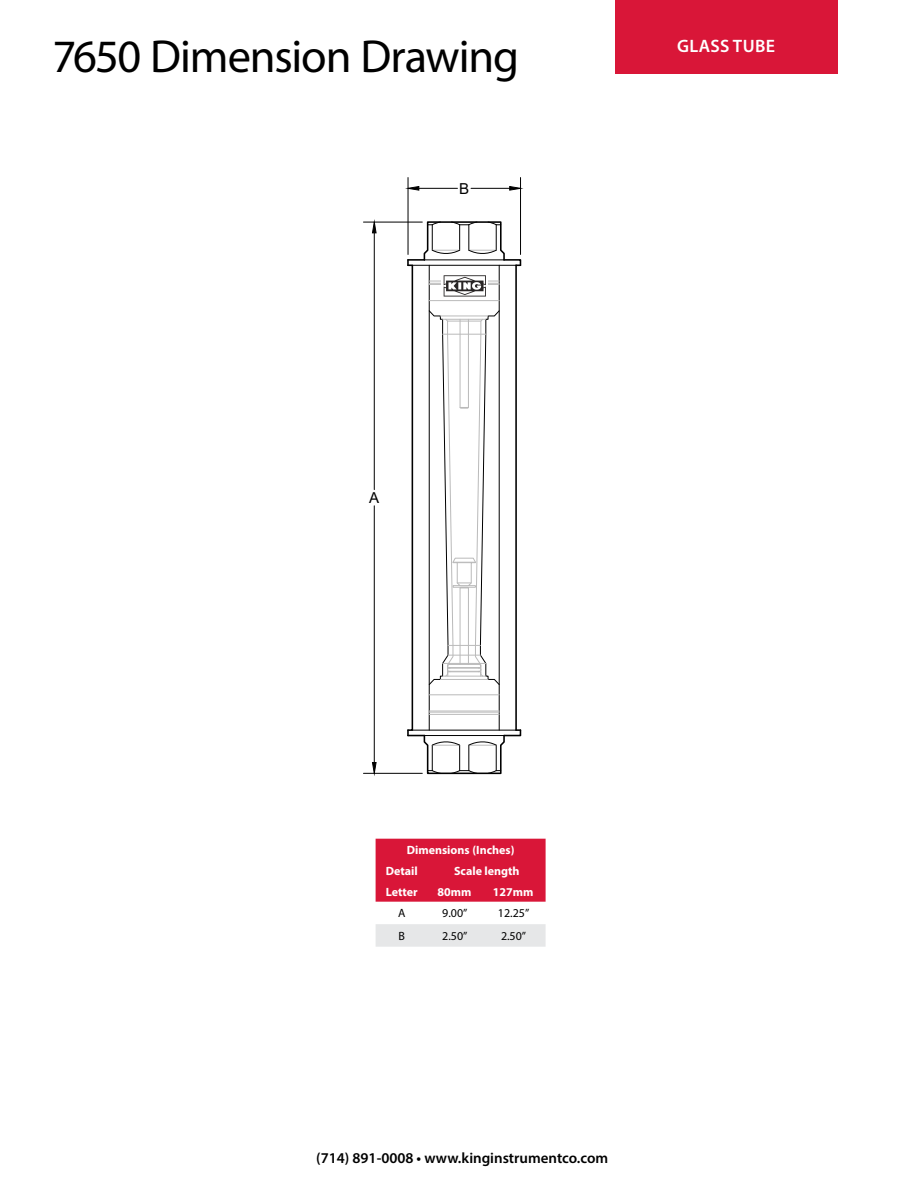
<style>
.page{position:relative;width:918px;height:1188px;background:#fff}
.page>*{position:absolute;margin:0;border:0;box-sizing:border-box;transform-origin:0 0}
.t1{font:46.5px "Myriad Pro";letter-spacing:-.025em;color:#000}
.t2{font:600 18px "Myriad Pro";letter-spacing:.02em;color:#fff}
.t3{font:15.15px "Arial";color:#000}
.t4{font:600 15px "Myriad Pro";color:#000}
.t5{font:700 12px/21px "Myriad Pro";color:#fff}
.t6{font:12px "Myriad Pro";color:#000}
</style>
<div class="page">
<div style="left:615px;top:0;width:223px;height:73px;background:#d91638"></div>
<div style="left:376px;top:839px;width:170px;height:63px;background:#d91638"></div>
<div style="left:376px;top:924px;width:170px;height:23px;background:#e6e7e8"></div>
<svg style="left:407px;top:729px;width:114px;height:45px"></svg>
<div style="left:407px;top:264px;width:6px;height:467px;border:2px solid #000"></div>
<hr style="left:429px;top:265px;width:1px;height:465px;background:#000">
<hr style="left:515px;top:265px;width:2px;height:465px;background:#000">
<hr style="left:499px;top:265px;width:1px;height:465px;background:#000">
<svg style="left:407px;top:221px;width:114px;height:46px"></svg>
<hr style="left:429px;top:281px;width:70px;height:1px;background:#bababa">
<hr style="left:429px;top:283px;width:70px;height:1px;background:#bababa">
<hr style="left:429px;top:284px;width:70px;height:1px;background:#bababa">
<hr style="left:429px;top:714px;width:70px;height:1px;background:#bababa">
<hr style="left:429px;top:712px;width:70px;height:1px;background:#bababa">
<hr style="left:429px;top:711px;width:70px;height:1px;background:#bababa">
<hr style="left:429px;top:695px;width:70px;height:1px;background:#bababa">
<hr style="left:429px;top:300px;width:70px;height:1px;background:#bababa">
<svg style="left:428px;top:310px;width:72px;height:375px"></svg>
<hr style="left:448px;top:321px;width:33px;height:1px;background:#bababa">
<hr style="left:408px;top:178px;width:1px;height:76px;background:#000">
<hr style="left:520px;top:178px;width:1px;height:76px;background:#000">
<hr style="left:419px;top:188px;width:38px;height:1px;background:#000">
<hr style="left:471px;top:188px;width:39px;height:1px;background:#000">
<svg style="left:407px;top:186px;width:13px;height:5px"></svg>
<svg style="left:509px;top:186px;width:11px;height:5px"></svg>
<hr style="left:363px;top:222px;width:59px;height:1px;background:#000">
<hr style="left:363px;top:773px;width:59px;height:1px;background:#000">
<hr style="left:374px;top:233px;width:1px;height:257px;background:#000">
<hr style="left:374px;top:506px;width:1px;height:257px;background:#000">
<svg style="left:372px;top:221px;width:5px;height:13px"></svg>
<svg style="left:372px;top:762px;width:5px;height:12px"></svg>
<div style="left:442px;top:273px;width:46px;height:25px;background:#fff"></div>
<div style="left:443px;top:275px;width:43px;height:22px;border:1px solid #fff"></div>
<svg style="left:444px;top:275px;width:42px;height:22px"></svg>
<h1 class="t1" style="left:53px;top:28px;width:468px">7650 Dimension Drawing</h1>
<h2 class="t2" style="left:677px;top:34px;width:100px">GLASS TUBE</h2>
<p class="t3" style="left:459px;top:178px;width:12px">B</p>
<p class="t3" style="left:369px;top:487px;width:12px">A</p>
<p class="t5" style="left:386px;top:839px;width:130px;text-indent:21px">Dimensions (Inches)<br>Detail</p>
<p class="t5" style="left:454px;top:860px;width:67px">Scale length</p>
<p class="t5" style="left:386px;top:881px;width:34px">Letter</p>
<p class="t5" style="left:437px;top:881px;width:35px">80mm</p>
<p class="t5" style="left:493px;top:881px;width:42px">127mm</p>
<p class="t6" style="left:398px;top:906px;width:9px">A</p>
<p class="t6" style="left:442px;top:906px;width:27px">9.00”</p>
<p class="t6" style="left:498px;top:906px;width:33px">12.25”</p>
<p class="t6" style="left:399px;top:928px;width:8px">B</p>
<p class="t6" style="left:442px;top:928px;width:27px">2.50”</p>
<p class="t6" style="left:501px;top:928px;width:27px">2.50”</p>
<p class="t4" style="left:316px;top:1148px;width:293px">(714) 891-0008 • www.kinginstrumentco.com</p>
</div>
